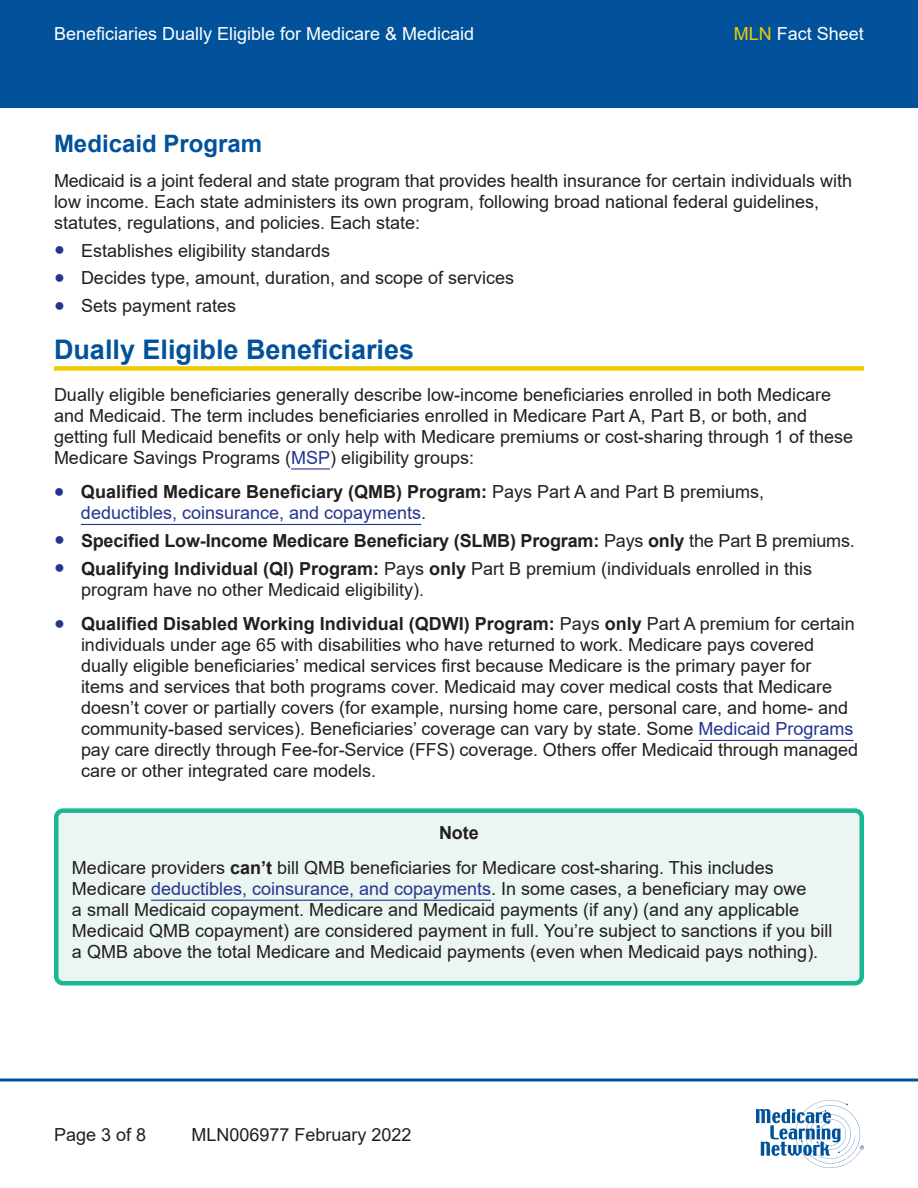
<style>
.page{position:relative;width:918px;height:1188px;background:#fff}
.page>*{position:absolute;margin:0;border:0;box-sizing:border-box;transform-origin:0 0}
.t1{font:700 27px "Arial";color:#01529b}
.t2{font:700 24px "Arial";color:#01529b}
.Table_Text{font:18px/21px "Arial";color:#231f20}
.t3{font:700 18px/21px "Arial";letter-spacing:-.01em;color:#231f20}
.t4{font:18px "Arial";color:#fff}
.s1{color:#f0cb02}
.s2{color:#25358f}
.s3{font-weight:400;color:#25358f}
.s4{font-weight:400}
.s5{font-weight:700}
</style>
<div class="page">
<div style="left:0;top:0;width:918px;height:108px;background:#01529b"></div>
<svg style="left:0;top:1078px;width:918px;height:4px;background:#407db3"></svg>
<svg style="left:756px;top:1100px;width:108px;height:68px"></svg>
<div style="left:54px;top:366px;width:810px;height:5px;background:#f0cb02"></div>
<hr style="left:291px;top:468px;width:39px;height:2px;background:#25358f">
<hr style="left:81px;top:524px;width:340px;height:1px;background:#25358f">
<hr style="left:699px;top:740px;width:155px;height:1px;background:#25358f">
<div style="left:56px;top:811px;width:806px;height:172px;background:#ebf5f1;border-radius:7px"></div>
<hr style="left:151px;top:900px;width:340px;height:1px;background:#25358f">
<div style="left:54px;top:808px;width:810px;height:178px;border:4px solid #1ab892;border-radius:7px"></div>
<p class="t4" style="left:54px;top:21px;width:422px">Beneficiaries Dually Eligible for Medicare &amp; Medicaid</p>
<p class="t4" style="left:734px;top:21px;width:132px"><span class="s1">MLN</span> Fact Sheet</p>
<h3 class="t2" style="left:54px;top:127px;width:210px">Medicaid Program</h3>
<p class="Table_Text" style="left:54px;top:170px;width:800px">Medicaid is a joint federal and state program that provides health insurance for certain individuals with low income. Each state administers its own program, following broad national federal guidelines, statutes, regulations, and policies. Each state:</p>
<p class="Table_Text" style="left:54px;top:240px;width:278px"><span class="s2">●</span> Establishes eligibility standards</p>
<p class="Table_Text" style="left:54px;top:268px;width:462px"><span class="s2">●</span> Decides type, amount, duration, and scope of services</p>
<p class="Table_Text" style="left:54px;top:295px;width:184px"><span class="s2">●</span> Sets payment rates</p>
<h2 class="t1" style="left:54px;top:331px;width:362px">Dually Eligible Beneficiaries</h2>
<p class="Table_Text" style="left:54px;top:384px;width:801px">Dually eligible beneficiaries generally describe low-income beneficiaries enrolled in both Medicare and Medicaid. The term includes beneficiaries enrolled in Medicare Part A, Part B, or both, and getting full Medicaid benefits or only help with Medicare premiums or cost-sharing through 1 of these Medicare Savings Programs (<span class="s2">MSP</span>) eligibility groups:</p>
<p class="t3" style="left:81px;top:482px;width:685px;text-indent:-27px"><span class="s3">●</span> Qualified Medicare Beneficiary (QMB) Program: <span class="s4">Pays Part A and Part B premiums, </span><span class="s3">deductibles, coinsurance, and copayments</span><span class="s4">.</span></p>
<p class="t3" style="left:54px;top:530px;width:802px"><span class="s3">●</span> Specified Low-Income Medicare Beneficiary (SLMB) Program: <span class="s4">Pays</span> only <span class="s4">the Part B premiums.</span></p>
<p class="Table_Text" style="left:81px;top:558px;width:733px;text-indent:-27px"><span class="s2">●</span> <span class="s5">Qualifying Individual (QI) Program:</span> Pays <span class="s5">only</span> Part B premium (individuals enrolled in this program have no other Medicaid eligibility).</p>
<p class="Table_Text" style="left:81px;top:613px;width:779px;text-indent:-27px"><span class="s2">●</span> <span class="s5">Qualified Disabled Working Individual (QDWI) Program:</span> Pays <span class="s5">only</span> Part A premium for certain individuals under age 65 with disabilities who have returned to work. Medicare pays covered dually eligible beneficiaries’ medical services first because Medicare is the primary payer for items and services that both programs cover. Medicaid may cover medical costs that Medicare doesn’t cover or partially covers (for example, nursing home care, personal care, and home- and community-based services). Beneficiaries’ coverage can vary by state. Some <span class="s2">Medicaid Programs </span>pay care directly through Fee-for-Service (FFS) coverage. Others offer Medicaid through managed care or other integrated care models.</p>
<p class="t3" style="left:439px;top:823px;width:41px">Note</p>
<p class="Table_Text" style="left:72px;top:857px;width:762px">Medicare providers <span class="s5">can’t</span> bill QMB beneficiaries for Medicare cost-sharing. This includes Medicare <span class="s2">deductibles, coinsurance, and copayments</span>. In some cases, a beneficiary may owe<br>a small Medicaid copayment. Medicare and Medicaid payments (if any) (and any applicable Medicaid QMB copayment) are considered payment in full. You’re subject to sanctions if you bill a QMB above the total Medicare and Medicaid payments (even when Medicaid pays nothing).</p>
<p class="Table_Text" style="left:54px;top:1124px;width:94px">Page 3 of 8</p>
<p class="Table_Text" style="left:192px;top:1124px;width:222px">MLN006977 February 2022</p>
</div>
